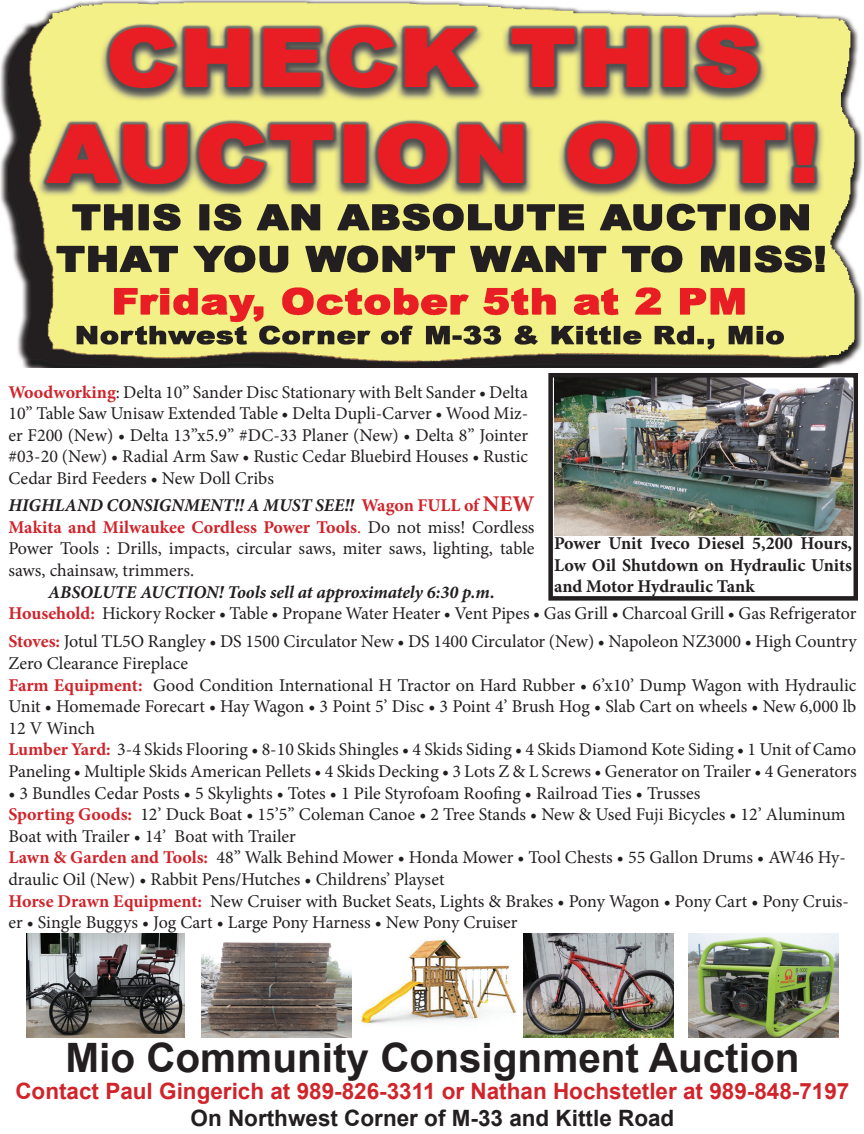
<style>
.page{position:relative;width:864px;height:1134px;background:#fff}
.page>*{position:absolute;margin:0;border:0;box-sizing:border-box;transform-origin:0 0}
.t1{font:700 40.5px "Arial";color:#231f20}
.t2{font:700 22.5px "Arial";color:#d1232a}
.t3{font:700 22.5px "Arial";color:#231f20}
.t4{font:18px/21.6px "Minion Pro";color:#231f20}
.t5{font:700 18px/21.6px "Minion Pro";letter-spacing:-.005em;color:#231f20;text-align:justify}
.s1{font-weight:700;color:#d1232a}
.s2{font-weight:700;font-style:italic}
.s3{font-weight:700;font-size:22.5px;color:#d1232a}
.s4{color:#d1232a}
</style>
<div class="page">
<img style="left:0;top:0;width:862px;height:367px">
<img style="left:554px;top:378px;width:298px;height:158px">
<div style="left:548px;top:373px;width:310px;height:228px;border:4px solid #231f20"></div>
<img style="left:26px;top:933px;width:158px;height:105px">
<img style="left:202px;top:942px;width:150px;height:96px">
<img style="left:362px;top:939px;width:154px;height:87px">
<img style="left:523px;top:933px;width:151px;height:105px">
<img style="left:688px;top:933px;width:150px;height:105px">
<p class="t4" style="left:8px;top:381px;width:521px;text-align:justify"><span class="s1">Woodworking</span>: Delta 10” Sander Disc Stationary with Belt Sander • Delta 10” Table Saw Unisaw Extended Table • Delta Dupli-Carver • Wood Miz&shy;er F200 (New) • Delta 13”x5.9” #DC-33 Planer (New) • Delta 8” Jointer #03-20 (New) • Radial Arm Saw • Rustic Cedar Bluebird Houses • Rustic Cedar Bird Feeders • New Doll Cribs</p>
<p class="t4" style="left:8px;top:495px;width:528px;text-align:justify"><span class="s2">HIGHLAND CONSIGNMENT!! A MUST SEE!!</span> <span class="s1">Wagon FULL of</span> <span class="s3">NEW </span><span class="s1">Makita and Milwaukee Cordless Power Tools</span><span class="s4">.</span> Do not miss! Cordless Power Tools : Drills, impacts, circular saws, miter saws, lighting, table saws, chainsaw, trimmers.</p>
<p class="t4" style="left:8px;top:581px;width:850px;text-indent:40px"><span class="s2">ABSOLUTE AUCTION! Tools sell at approximately 6:30 p.m.<br></span><span class="s1">Household:</span> Hickory Rocker • Table • Propane Water Heater • Vent Pipes • Gas Grill • Charcoal Grill • Gas Refrigerator</p>
<p class="t4" style="left:8px;top:631px;width:850px"><span class="s1">Stoves:</span> Jotul TL5O Rangley • DS 1500 Circulator New • DS 1400 Circulator (New) • Napoleon NZ3000 • High Country Zero Clearance Fireplace<br><span class="s1">Farm Equipment:</span> Good Condition International H Tractor on Hard Rubber • 6’x10’ Dump Wagon with Hydraulic Unit • Homemade Forecart • Hay Wagon • 3 Point 5’ Disc • 3 Point 4’ Brush Hog • Slab Cart on wheels • New 6,000 lb 12 V Winch<br><span class="s1">Lumber Yard:</span> 3-4 Skids Flooring • 8-10 Skids Shingles • 4 Skids Siding • 4 Skids Diamond Kote Siding • 1 Unit of Camo Paneling • Multiple Skids American Pellets • 4 Skids Decking • 3 Lots Z &amp; L Screws • Generator on Trailer • 4 Generators</p>
<p class="t4" style="left:8px;top:782px;width:842px">• 3 Bundles Cedar Posts • 5 Skylights • Totes • 1 Pile Styrofoam Roofing • Railroad Ties • Trusses<br><span class="s1">Sporting Goods:</span> 12’ Duck Boat • 15’5” Coleman Canoe • 2 Tree Stands • New &amp; Used Fuji Bicycles • 12’ Aluminum Boat with Trailer • 14’ Boat with Trailer<br><span class="s1">Lawn &amp; Garden and Tools:</span> 48” Walk Behind Mower • Honda Mower • Tool Chests • 55 Gallon Drums • AW46 Hy&shy;draulic Oil (New) • Rabbit Pens/Hutches • Childrens’ Playset<br><span class="s1">Horse Drawn Equipment:</span> New Cruiser with Bucket Seats, Lights &amp; Brakes • Pony Wagon • Pony Cart • Pony Cruis&shy;er • Single Buggys • Jog Cart • Large Pony Harness • New Pony Cruiser</p>
<p class="t5" style="left:554px;top:532px;width:300px">Power Unit Iveco Diesel 5,200 Hours, Low Oil Shutdown on Hydraulic Units and Motor Hydraulic Tank</p>
<h1 class="t1" style="left:65px;top:1030px;width:736px">Mio Community Consignment Auction</h1>
<p class="t2" style="left:15px;top:1076px;width:836px">Contact Paul Gingerich at 989-826-3311 or Nathan Hochstetler at 989-848-7197</p>
<p class="t3" style="left:191px;top:1103px;width:485px">On Northwest Corner of M-33 and Kittle Road</p>
</div>
